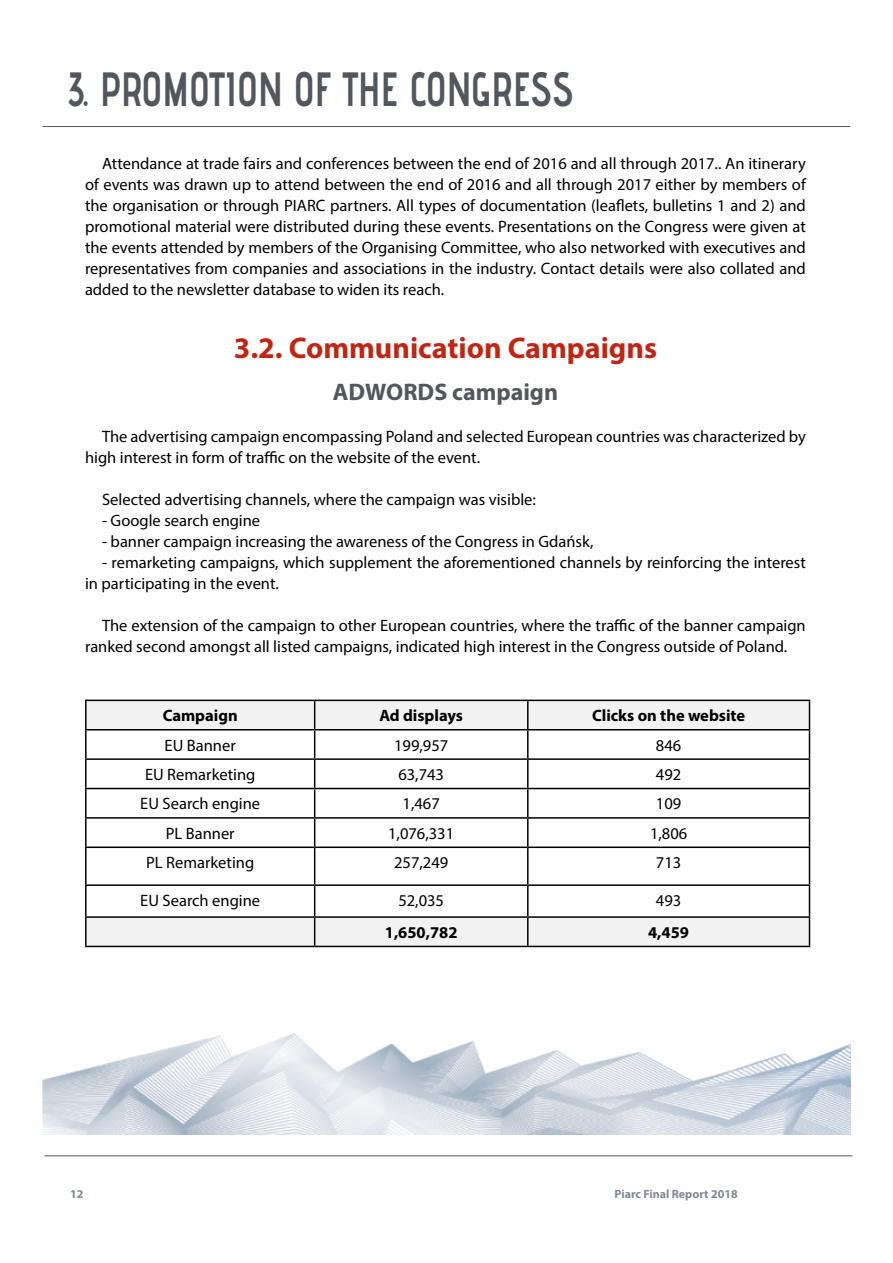
<style>
.page{position:relative;width:893px;height:1263px;background:#fff}
.page>*{position:absolute;margin:0;border:0;box-sizing:border-box;transform-origin:0 0}
.t1{font:700 48px "Advent Pro";color:#52575e;scale:.8 1}
.t2{font:700 30px "Myriad Pro";color:#be2716}
.t3{font:700 24px "Myriad Pro";color:#52575e}
.t4{font:16.5px/21px "Myriad Pro";color:#000}
.t5{font:700 16.5px "Myriad Pro";color:#000}
.t6{font:700 12px "Myriad Pro";color:#828995}
</style>
<div class="page">
<hr style="left:43px;top:126px;width:807px;height:1px;background:#52575e">
<hr style="left:45px;top:1155px;width:808px;height:1px;background:#52575e">
<svg style="left:87px;top:701px;width:722px;height:245px"></svg>
<hr style="left:85px;top:700px;width:230px;height:1px;background:#000">
<hr style="left:85px;top:701px;width:2px;height:28px;background:#000">
<hr style="left:315px;top:700px;width:213px;height:1px;background:#000">
<hr style="left:528px;top:700px;width:282px;height:1px;background:#000">
<hr style="left:527px;top:701px;width:2px;height:28px;background:#000">
<hr style="left:85px;top:729px;width:230px;height:1px;background:#000">
<hr style="left:85px;top:730px;width:2px;height:28px;background:#000">
<hr style="left:315px;top:729px;width:213px;height:1px;background:#000">
<hr style="left:528px;top:729px;width:282px;height:1px;background:#000">
<hr style="left:527px;top:730px;width:2px;height:28px;background:#000">
<hr style="left:85px;top:758px;width:230px;height:2px;background:#000">
<hr style="left:85px;top:760px;width:2px;height:28px;background:#000">
<hr style="left:315px;top:758px;width:213px;height:2px;background:#000">
<hr style="left:528px;top:758px;width:282px;height:2px;background:#000">
<hr style="left:527px;top:760px;width:2px;height:28px;background:#000">
<hr style="left:85px;top:788px;width:230px;height:1px;background:#000">
<hr style="left:85px;top:789px;width:2px;height:28px;background:#000">
<hr style="left:315px;top:788px;width:213px;height:1px;background:#000">
<hr style="left:528px;top:788px;width:282px;height:1px;background:#000">
<hr style="left:527px;top:789px;width:2px;height:28px;background:#000">
<hr style="left:85px;top:817px;width:230px;height:2px;background:#000">
<hr style="left:85px;top:819px;width:2px;height:27px;background:#000">
<hr style="left:315px;top:817px;width:213px;height:2px;background:#000">
<svg style="left:314px;top:701px;width:1px;height:145px"></svg>
<hr style="left:528px;top:817px;width:282px;height:2px;background:#000">
<hr style="left:527px;top:819px;width:2px;height:27px;background:#000">
<svg style="left:809px;top:701px;width:1px;height:145px"></svg>
<hr style="left:85px;top:846px;width:230px;height:2px;background:#000">
<hr style="left:85px;top:848px;width:2px;height:36px;background:#000">
<hr style="left:315px;top:846px;width:213px;height:2px;background:#000">
<hr style="left:314px;top:848px;width:1px;height:36px;background:#000">
<hr style="left:528px;top:846px;width:282px;height:2px;background:#000">
<hr style="left:527px;top:848px;width:2px;height:36px;background:#000">
<hr style="left:809px;top:848px;width:1px;height:36px;background:#000">
<hr style="left:85px;top:884px;width:230px;height:2px;background:#000">
<hr style="left:85px;top:886px;width:2px;height:30px;background:#000">
<hr style="left:315px;top:884px;width:213px;height:2px;background:#000">
<hr style="left:314px;top:886px;width:1px;height:30px;background:#000">
<hr style="left:528px;top:884px;width:282px;height:2px;background:#000">
<hr style="left:527px;top:886px;width:2px;height:30px;background:#000">
<hr style="left:809px;top:886px;width:1px;height:30px;background:#000">
<hr style="left:85px;top:916px;width:230px;height:2px;background:#000">
<hr style="left:85px;top:918px;width:2px;height:28px;background:#000">
<hr style="left:315px;top:916px;width:213px;height:2px;background:#000">
<svg style="left:314px;top:918px;width:1px;height:28px"></svg>
<hr style="left:528px;top:916px;width:282px;height:2px;background:#000">
<hr style="left:527px;top:918px;width:2px;height:28px;background:#000">
<svg style="left:809px;top:918px;width:1px;height:28px"></svg>
<hr style="left:85px;top:946px;width:230px;height:1px;background:#000">
<hr style="left:315px;top:946px;width:213px;height:1px;background:#000">
<hr style="left:528px;top:946px;width:282px;height:1px;background:#000">
<img style="left:43px;top:1033px;width:807px;height:102px">
<h1 class="t1" style="left:68px;top:59px;width:634px">3. PROMOTION OF THE CONGRESS</h1>
<p class="t4" style="left:85px;top:152px;width:722px;text-align:justify;text-indent:17px">Attendance at trade fairs and conferences between the end of 2016 and all through 2017.. An itinerary of events was drawn up to attend between the end of 2016 and all through 2017 either by members of the organisation or through PIARC partners. All types of documentation (leaflets, bulletins 1 and 2) and promotional material were distributed during these events. Presentations on the Congress were given at the events attended by members of the Organising Committee, who also networked with executives and representatives from companies and associations in the industry. Contact details were also collated and added to the newsletter database to widen its reach.</p>
<h2 class="t2" style="left:234px;top:328px;width:425px">3.2. Communication Campaigns</h2>
<h3 class="t3" style="left:333px;top:376px;width:227px">ADWORDS campaign</h3>
<p class="t4" style="left:85px;top:425px;width:722px;text-indent:17px">The advertising campaign encompassing Poland and selected European countries was characterized by high interest in form of traffic on the website of the event.</p>
<p class="t4" style="left:102px;top:488px;width:435px">Selected advertising channels, where the campaign was visible:</p>
<p class="t4" style="left:102px;top:509px;width:160px">- Google search engine</p>
<p class="t4" style="left:102px;top:530px;width:493px">- banner campaign increasing the awareness of the Congress in Gdańsk,</p>
<p class="t4" style="left:85px;top:551px;width:722px;text-indent:17px">- remarketing campaigns, which supplement the aforementioned channels by reinforcing the interest in participating in the event.</p>
<p class="t4" style="left:85px;top:614px;width:722px;text-indent:17px">The extension of the campaign to other European countries, where the traffic of the banner campaign ranked second amongst all listed campaigns, indicated high interest in the Congress outside of Poland.</p>
<p class="t5" style="left:163px;top:705px;width:76px">Campaign</p>
<p class="t5" style="left:379px;top:705px;width:85px">Ad displays</p>
<p class="t5" style="left:592px;top:705px;width:155px">Clicks on the website</p>
<p class="t4" style="left:165px;top:734px;width:73px">EU Banner</p>
<p class="t4" style="left:394px;top:734px;width:56px">199,957</p>
<p class="t4" style="left:656px;top:734px;width:27px">846</p>
<p class="t4" style="left:145px;top:764px;width:112px">EU Remarketing</p>
<p class="t4" style="left:398px;top:764px;width:47px">63,743</p>
<p class="t4" style="left:656px;top:764px;width:27px">492</p>
<p class="t4" style="left:140px;top:793px;width:121px">EU Search engine</p>
<p class="t4" style="left:403px;top:793px;width:39px">1,467</p>
<p class="t4" style="left:656px;top:793px;width:27px">109</p>
<p class="t4" style="left:166px;top:822px;width:70px">PL Banner</p>
<p class="t4" style="left:388px;top:822px;width:68px">1,076,331</p>
<p class="t4" style="left:650px;top:822px;width:39px">1,806</p>
<p class="t4" style="left:146px;top:852px;width:110px">PL Remarketing</p>
<p class="t4" style="left:394px;top:852px;width:56px">257,249</p>
<p class="t4" style="left:656px;top:852px;width:27px">713</p>
<p class="t4" style="left:140px;top:890px;width:121px">EU Search engine</p>
<p class="t4" style="left:398px;top:890px;width:47px">52,035</p>
<p class="t4" style="left:656px;top:890px;width:27px">493</p>
<p class="t5" style="left:385px;top:922px;width:74px">1,650,782</p>
<p class="t5" style="left:648px;top:922px;width:42px">4,459</p>
<p class="t6" style="left:70px;top:1186px;width:15px">12</p>
<p class="t6" style="left:615px;top:1186px;width:125px">Piarc Final Report 2018</p>
</div>
